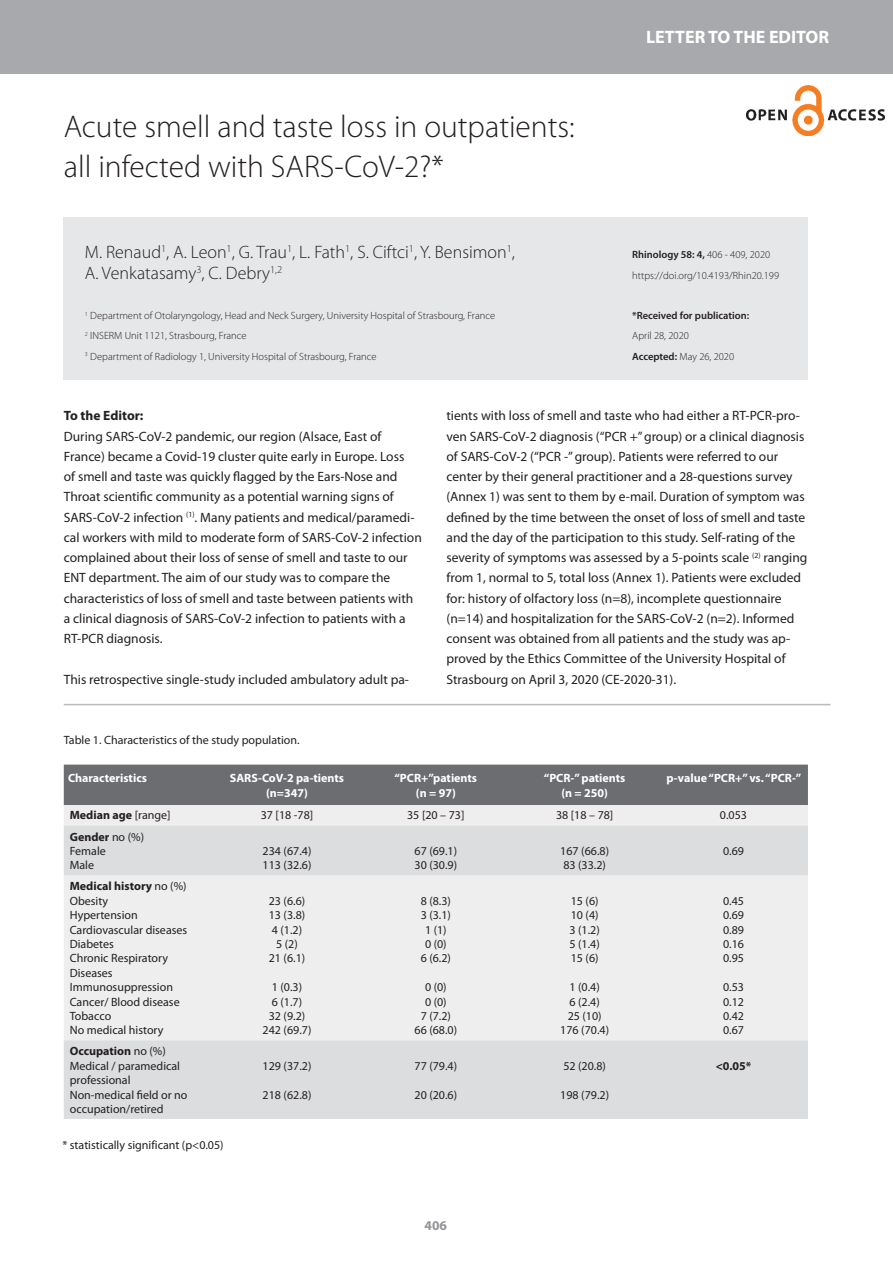
<style>
.page{position:relative;width:893px;height:1263px;background:#fff}
.page>*{position:absolute;margin:0;border:0;box-sizing:border-box;transform-origin:0 0}
.t1{font:300 31.5px "Myriad Pro";color:#231f20}
.noten{font:300 18px "Myriad Pro";color:#231f20}
.Original_Contributio{font:700 18px "Myriad Pro";color:#fff}
.Kopje{font:13.5px/20.2px "Myriad Pro";color:#231f20}
.Kopje-2{font:700 13.5px "Myriad Pro";color:#231f20}
.Paginering{font:700 13.5px "Myriad Pro";color:#939598}
.bijschrift{font:12px/14.4px "Myriad Pro";color:#231f20}
.Tabel_Header{font:700 12px/14.4px "Myriad Pro";color:#fff;text-align:center}
.t2{font:700 12px "Myriad Pro";color:#231f20}
.noten-2{font:300 10.5px "Myriad Pro";color:#231f20}
.noten-3{font:600 10.5px "Myriad Pro";color:#231f20}
.s1{font-weight:300}
.s2{font-weight:600}
.s3{font-weight:400}
</style>
<div class="page">
<div style="left:0;top:0;width:893px;height:74px;background:#a8a9ad"></div>
<div style="left:64px;top:218px;width:744px;height:162px;background:#e6e7e9"></div>
<hr style="left:64px;top:704px;width:766px;height:1px;background:#bcbdc0">
<img style="left:747px;top:86px;width:137px;height:49px">
<div style="left:64px;top:765px;width:744px;height:40px;background:#6c6d70"></div>
<div style="left:64px;top:805px;width:744px;height:20px;background:#eeeeef"></div>
<svg style="left:64px;top:825px;width:744px;height:294px;background:#e6e6e8"></svg>
<p class="t1" style="left:64px;top:109px;width:512px">Acute smell and taste loss in outpatients:</p>
<p class="t1" style="left:64px;top:149px;width:381px">all infected with SARS-CoV-2?*</p>
<p class="noten" style="left:85px;top:242px;width:431px">M. Renaud<sup>1</sup>, A. Leon<sup>1</sup>, G. Trau<sup>1</sup>, L. Fath<sup>1</sup>, S. Ciftci<sup>1</sup>, Y. Bensimon<sup>1</sup>,</p>
<p class="noten" style="left:85px;top:263px;width:199px">A. Venkatasamy<sup>3</sup>, C. Debry<sup>1,2</sup></p>
<p class="noten-2" style="left:85px;top:310px;width:412px"><sup>1</sup> Department of Otolaryngology, Head and Neck Surgery, University Hospital of Strasbourg, France</p>
<p class="noten-2" style="left:85px;top:330px;width:163px"><sup>2</sup> INSERM Unit 1121, Strasbourg, France</p>
<p class="noten-2" style="left:85px;top:350px;width:293px"><sup>3</sup> Department of Radiology 1, University Hospital of Strasbourg, France</p>
<p class="Original_Contributio" style="left:646px;top:27px;width:185px">LETTER TO THE EDITOR</p>
<p class="noten-3" style="left:632px;top:249px;width:140px">Rhinology 58: 4, <span class="s1">406 - 409, 2020</span></p>
<p class="noten-2" style="left:632px;top:269px;width:148px">https://doi.org/10.4193/Rhin20.199</p>
<p class="noten-3" style="left:632px;top:310px;width:119px">*Received for publication:</p>
<p class="noten-2" style="left:632px;top:330px;width:58px">April 28, 2020</p>
<p class="noten-2" style="left:632px;top:350px;width:104px"><span class="s2">Accepted:</span> May 26, 2020</p>
<p class="Kopje-2" style="left:64px;top:408px;width:81px">To the Editor:</p>
<p class="Kopje" style="left:64px;top:426px;width:360px">During SARS-CoV-2 pandemic, our region (Alsace, East of France) became a Covid-19 cluster quite early in Europe. Loss<br>of smell and taste was quickly flagged by the Ears-Nose and Throat scientific community as a potential warning signs of SARS-CoV-2 infection <sup>(1)</sup>. Many patients and medical/paramedi&shy;cal workers with mild to moderate form of SARS-CoV-2 infection complained about their loss of sense of smell and taste to our ENT department. The aim of our study was to compare the characteristics of loss of smell and taste between patients with a clinical diagnosis of SARS-CoV-2 infection to patients with a RT-PCR diagnosis.</p>
<p class="Kopje" style="left:64px;top:669px;width:347px">This retrospective single-study included ambulatory adult pa-</p>
<p class="Kopje" style="left:446px;top:406px;width:362px">tients with loss of smell and taste who had either a RT-PCR-pro&shy;ven SARS-CoV-2 diagnosis (“PCR +” group) or a clinical diagnosis of SARS-CoV-2 (“PCR -” group). Patients were referred to our center by their general practitioner and a 28-questions survey (Annex 1) was sent to them by e-mail. Duration of symptom was defined by the time between the onset of loss of smell and taste and the day of the participation to this study. Self-rating of the severity of symptoms was assessed by a 5-points scale <sup>(2)</sup> ranging from 1, normal to 5, total loss (Annex 1). Patients were excluded for: history of olfactory loss (n=8), incomplete questionnaire (n=14) and hospitalization for the SARS-CoV-2 (n=2). Informed consent was obtained from all patients and the study was ap&shy;proved by the Ethics Committee of the University Hospital of Strasbourg on April 3, 2020 (CE-2020-31).</p>
<p class="bijschrift" style="left:64px;top:733px;width:237px">Table 1. Characteristics of the study population.</p>
<p class="Tabel_Header" style="left:68px;top:771px;width:80px">Characteristics</p>
<p class="Tabel_Header" style="left:230px;top:771px;width:116px">SARS-CoV-2 pa-tients (n=347)</p>
<p class="Tabel_Header" style="left:394px;top:771px;width:84px">“PCR+”patients</p>
<p class="Tabel_Header" style="left:416px;top:785px;width:41px">(n = 97)</p>
<p class="Tabel_Header" style="left:544px;top:771px;width:83px">“PCR-” patients</p>
<p class="Tabel_Header" style="left:561px;top:785px;width:48px">(n = 250)</p>
<p class="Tabel_Header" style="left:666px;top:771px;width:136px">p-value “PCR+” vs. “PCR-”</p>
<p class="t2" style="left:70px;top:808px;width:102px">Median age <span class="s3">[range]</span></p>
<p class="bijschrift" style="left:261px;top:808px;width:54px">37 [18 -78]</p>
<p class="bijschrift" style="left:407px;top:808px;width:59px">35 [20 – 73]</p>
<p class="bijschrift" style="left:556px;top:808px;width:59px">38 [18 – 78]</p>
<p class="bijschrift" style="left:720px;top:808px;width:29px">0.053</p>
<p class="t2" style="left:70px;top:830px;width:76px">Gender <span class="s3">no (%)</span></p>
<p class="bijschrift" style="left:70px;top:844px;width:38px">Female</p>
<p class="bijschrift" style="left:70px;top:858px;width:26px">Male</p>
<p class="bijschrift" style="left:263px;top:844px;width:50px">234 (67.4)</p>
<p class="bijschrift" style="left:263px;top:858px;width:50px">113 (32.6)</p>
<p class="bijschrift" style="left:415px;top:844px;width:44px">67 (69.1)</p>
<p class="bijschrift" style="left:415px;top:858px;width:44px">30 (30.9)</p>
<p class="bijschrift" style="left:560px;top:844px;width:50px">167 (66.8)</p>
<p class="bijschrift" style="left:563px;top:858px;width:44px">83 (33.2)</p>
<p class="bijschrift" style="left:723px;top:844px;width:22px">0.69</p>
<p class="t2" style="left:70px;top:879px;width:118px">Medical history <span class="s3">no (%)</span></p>
<p class="bijschrift" style="left:70px;top:894px;width:40px">Obesity</p>
<p class="bijschrift" style="left:70px;top:908px;width:70px">Hypertension</p>
<p class="bijschrift" style="left:70px;top:922px;width:119px">Cardiovascular diseases</p>
<p class="bijschrift" style="left:70px;top:937px;width:46px">Diabetes</p>
<p class="bijschrift" style="left:70px;top:951px;width:100px">Chronic Respiratory<br>Diseases</p>
<p class="bijschrift" style="left:70px;top:980px;width:105px">Immunosuppression</p>
<p class="bijschrift" style="left:70px;top:994px;width:111px">Cancer/ Blood disease</p>
<p class="bijschrift" style="left:70px;top:1009px;width:43px">Tobacco</p>
<p class="bijschrift" style="left:70px;top:1023px;width:95px">No medical history</p>
<p class="t2" style="left:70px;top:1044px;width:98px">Occupation <span class="s3">no (%)</span></p>
<p class="bijschrift" style="left:70px;top:1059px;width:112px">Medical / paramedical professional</p>
<p class="bijschrift" style="left:70px;top:1087px;width:119px">Non-medical field or no occupation/retired</p>
<p class="bijschrift" style="left:62px;top:1138px;width:163px">* statistically significant (p&lt;0.05)</p>
<p class="bijschrift" style="left:269px;top:894px;width:38px">23 (6.6)</p>
<p class="bijschrift" style="left:269px;top:908px;width:38px">13 (3.8)</p>
<p class="bijschrift" style="left:272px;top:922px;width:32px">4 (1.2)</p>
<p class="bijschrift" style="left:276px;top:937px;width:23px">5 (2)</p>
<p class="bijschrift" style="left:269px;top:951px;width:38px">21 (6.1)</p>
<p class="bijschrift" style="left:272px;top:980px;width:32px">1 (0.3)</p>
<p class="bijschrift" style="left:272px;top:994px;width:32px">6 (1.7)</p>
<p class="bijschrift" style="left:269px;top:1009px;width:38px">32 (9.2)</p>
<p class="bijschrift" style="left:263px;top:1023px;width:50px">242 (69.7)</p>
<p class="bijschrift" style="left:263px;top:1059px;width:50px">129 (37.2)</p>
<p class="bijschrift" style="left:263px;top:1087px;width:50px">218 (62.8)</p>
<p class="bijschrift" style="left:421px;top:894px;width:32px">8 (8.3)</p>
<p class="bijschrift" style="left:421px;top:908px;width:32px">3 (3.1)</p>
<p class="bijschrift" style="left:425px;top:922px;width:23px">1 (1)</p>
<p class="bijschrift" style="left:425px;top:937px;width:23px">0 (0)</p>
<p class="bijschrift" style="left:421px;top:951px;width:32px">6 (6.2)</p>
<p class="bijschrift" style="left:425px;top:980px;width:23px">0 (0)</p>
<p class="bijschrift" style="left:425px;top:994px;width:23px">0 (0)</p>
<p class="bijschrift" style="left:421px;top:1009px;width:32px">7 (7.2)</p>
<p class="bijschrift" style="left:415px;top:1023px;width:44px">66 (68.0)</p>
<p class="bijschrift" style="left:415px;top:1059px;width:44px">77 (79.4)</p>
<p class="bijschrift" style="left:415px;top:1087px;width:44px">20 (20.6)</p>
<p class="Paginering" style="left:425px;top:1218px;width:24px">406</p>
<p class="bijschrift" style="left:571px;top:894px;width:29px">15 (6)</p>
<p class="bijschrift" style="left:571px;top:908px;width:29px">10 (4)</p>
<p class="bijschrift" style="left:569px;top:922px;width:32px">3 (1.2)</p>
<p class="bijschrift" style="left:569px;top:937px;width:32px">5 (1.4)</p>
<p class="bijschrift" style="left:571px;top:951px;width:29px">15 (6)</p>
<p class="bijschrift" style="left:569px;top:980px;width:32px">1 (0.4)</p>
<p class="bijschrift" style="left:569px;top:994px;width:32px">6 (2.4)</p>
<p class="bijschrift" style="left:568px;top:1009px;width:35px">25 (10)</p>
<p class="bijschrift" style="left:560px;top:1023px;width:50px">176 (70.4)</p>
<p class="bijschrift" style="left:563px;top:1059px;width:44px">52 (20.8)</p>
<p class="bijschrift" style="left:560px;top:1087px;width:50px">198 (79.2)</p>
<p class="bijschrift" style="left:723px;top:894px;width:22px">0.45</p>
<p class="bijschrift" style="left:723px;top:908px;width:22px">0.69</p>
<p class="bijschrift" style="left:723px;top:922px;width:22px">0.89</p>
<p class="bijschrift" style="left:723px;top:937px;width:22px">0.16</p>
<p class="bijschrift" style="left:723px;top:951px;width:22px">0.95</p>
<p class="bijschrift" style="left:723px;top:980px;width:22px">0.53</p>
<p class="bijschrift" style="left:723px;top:994px;width:22px">0.12</p>
<p class="bijschrift" style="left:723px;top:1009px;width:22px">0.42</p>
<p class="bijschrift" style="left:723px;top:1023px;width:22px">0.67</p>
<p class="t2" style="left:716px;top:1059px;width:37px">&lt;0.05*</p>
</div>
